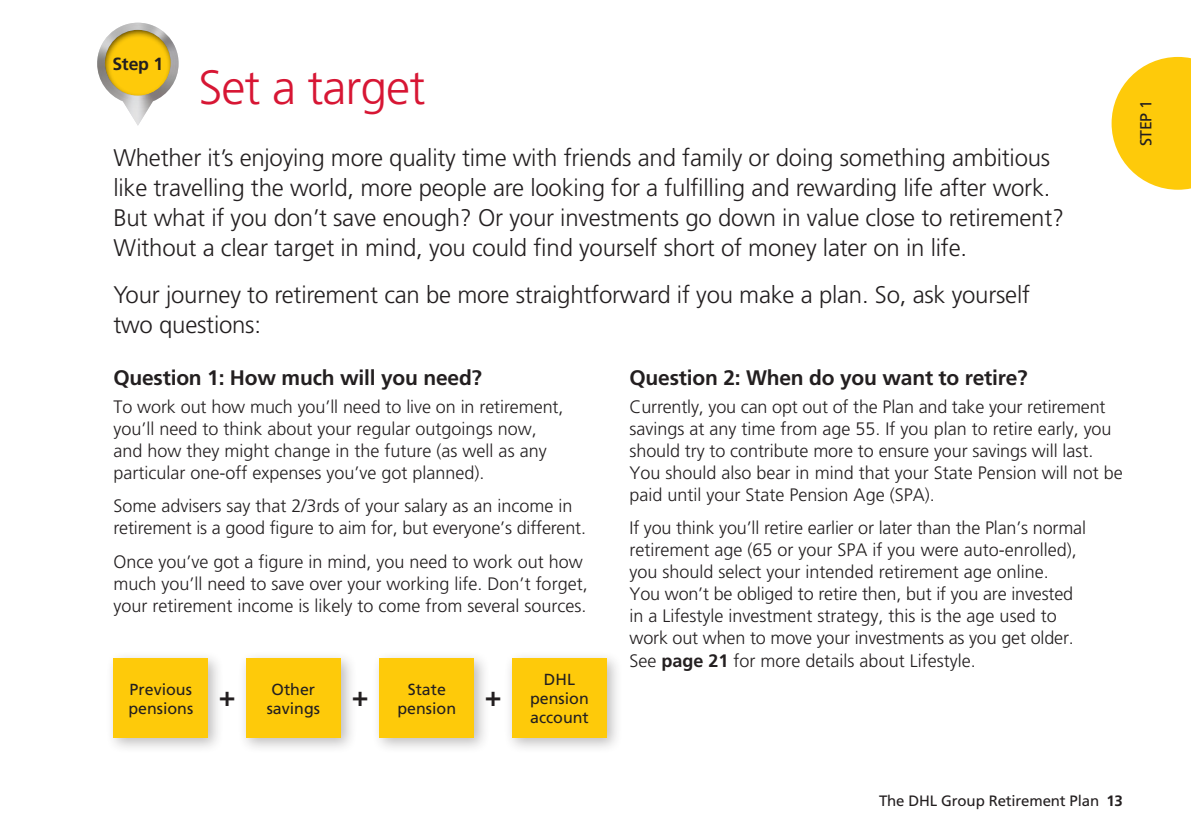
<style>
.page{position:relative;width:1191px;height:840px;background:#fff}
.page>*{position:absolute;margin:0;border:0;box-sizing:border-box;transform-origin:0 0}
.DHL_Header_1{font:300 48px "Frutiger LT Std";letter-spacing:-.02em;color:#d71634}
.DHL_Subheading_2{font:700 28px "Frutiger LT Std";color:#231f20}
.DHL_Intro{font:300 24px/30px "Frutiger LT Std";letter-spacing:-.01em;color:#231f20}
.DHL_Subheading_2-2{font:700 21px "Frutiger LT Std";letter-spacing:-.01em;color:#231f20}
.DHL_Body{font:300 18px/22px "Frutiger LT Std";color:#231f20}
.DHL_Subheading_1{font:700 17.6px "Frutiger LT Std";color:#231f20}
.DHL_Body-2{font:16px/19.2px "Frutiger LT Std";color:#231f20;text-align:center}
.t1{font:15px "Frutiger LT Std";letter-spacing:-.01em;color:#231f20}
.s1{font-weight:700}
</style>
<div class="page">
<svg style="left:122px;top:101px;width:32px;height:25px"></svg>
<img style="left:97px;top:23px;width:82px;height:78px">
<div style="left:103px;top:27px;width:70px;height:70px;background:#231f20;opacity:.75"></div>
<div style="left:238px;top:650px;width:119px;height:103px;background:#231f20;opacity:.3"></div>
<div style="left:246px;top:658px;width:95px;height:79px;background:#feca0a"></div>
<div style="left:105px;top:650px;width:119px;height:103px;background:#231f20;opacity:.3"></div>
<div style="left:113px;top:658px;width:95px;height:79px;background:#feca0a"></div>
<div style="left:371px;top:650px;width:119px;height:103px;background:#231f20;opacity:.3"></div>
<div style="left:379px;top:658px;width:95px;height:79px;background:#feca0a"></div>
<div style="left:504px;top:650px;width:119px;height:103px;background:#231f20;opacity:.3"></div>
<div style="left:512px;top:658px;width:95px;height:79px;background:#feca0a"></div>
<svg style="left:1111px;top:57px;width:80px;height:133px"></svg>
<p class="DHL_Subheading_1" style="left:112px;top:54px;width:53px">Step 1</p>
<p class="DHL_Header_1" style="left:198px;top:60px;width:228px">Set a target</p>
<p class="DHL_Intro" style="left:113px;top:142px;width:952px">Whether it’s enjoying more quality time with friends and family or doing something ambitious like travelling the world, more people are looking for a fulfilling and rewarding life after work.<br>But what if you don’t save enough? Or your investments go down in value close to retirement?<br>Without a clear target in mind, you could find yourself short of money later on in life.</p>
<p class="DHL_Intro" style="left:113px;top:279px;width:918px">Your journey to retirement can be more straightforward if you make a plan. So, ask yourself two questions:</p>
<p class="DHL_Subheading_2-2" style="left:113px;top:365px;width:370px">Question 1: How much will you need?</p>
<p class="DHL_Body" style="left:113px;top:395px;width:451px">To work out how much you’ll need to live on in retirement, you’ll need to think about your regular outgoings now, and how they might change in the future (as well as any particular one-off expenses you’ve got planned).</p>
<p class="DHL_Body" style="left:113px;top:495px;width:474px">Some advisers say that 2/3rds of your salary as an income in retirement is a good figure to aim for, but everyone’s different.</p>
<p class="DHL_Body" style="left:113px;top:550px;width:476px">Once you’ve got a figure in mind, you need to work out how much you’ll need to save over your working life. Don’t forget, your retirement income is likely to come from several sources.</p>
<p class="DHL_Subheading_2-2" style="left:629px;top:365px;width:400px">Question 2: When do you want to retire?</p>
<p class="DHL_Body" style="left:629px;top:395px;width:495px">Currently, you can opt out of the Plan and take your retirement savings at any time from age 55. If you plan to retire early, you should try to contribute more to ensure your savings will last.<br>You should also bear in mind that your State Pension will not be paid until your State Pension Age (SPA).</p>
<p class="DHL_Body" style="left:629px;top:517px;width:458px">If you think you’ll retire earlier or later than the Plan’s normal retirement age (65 or your SPA if you were auto-enrolled), you should select your intended retirement age online.<br>You won’t be obliged to retire then, but if you are invested in a Lifestyle investment strategy, this is the age used to work out when to move your investments as you get older.<br>See <span class="s1">page 21</span> for more details about Lifestyle.</p>
<p class="DHL_Body-2" style="left:128px;top:679px;width:66px;text-align:left">Previous pensions</p>
<p class="DHL_Body-2" style="left:397px;top:679px;width:60px">State pension</p>
<p class="DHL_Body-2" style="left:530px;top:669px;width:60px">DHL pension account</p>
<p class="DHL_Body-2" style="left:267px;top:679px;width:55px">Other savings</p>
<p class="DHL_Subheading_2" style="left:219px;top:679px;width:18px">+</p>
<p class="DHL_Subheading_2" style="left:352px;top:679px;width:18px">+</p>
<p class="DHL_Subheading_2" style="left:485px;top:679px;width:18px">+</p>
<p class="DHL_Body-2" style="left:1136px;top:146px;width:47px;rotate:-90deg">STEP 1</p>
<p class="t1" style="left:879px;top:791px;width:245px">The DHL Group Retirement Plan <span class="s1">13</span></p>
</div>
